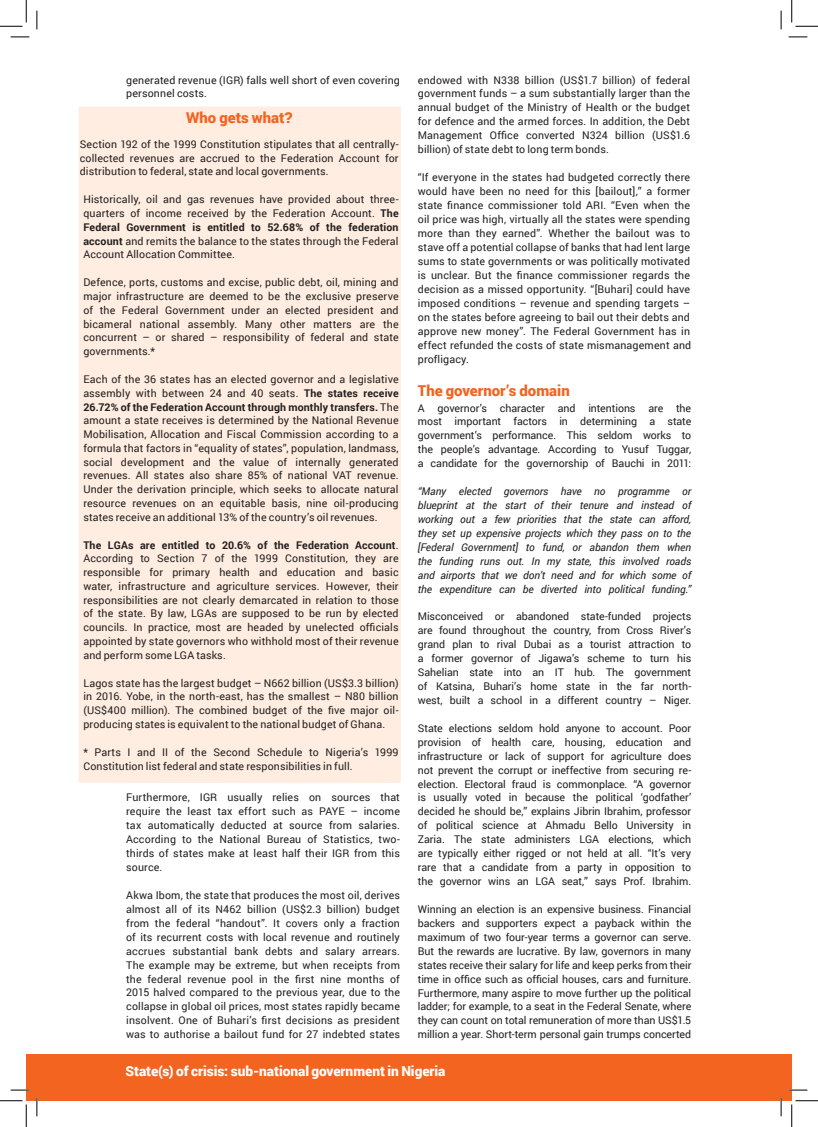
<style>
.page{position:relative;width:818px;height:1127px;background:#fff}
.page>*{position:absolute;margin:0;border:0;box-sizing:border-box;transform-origin:0 0}
.Body_Header_13_15_Or{font:900 15px "Roboto";letter-spacing:.005em;color:#f36421}
.Body_Copy_9_10_5_Bla{font:900 15px "Roboto";color:#f36421}
.t1{font:900 13.75px "Roboto";letter-spacing:-.005em;color:#fff}
.Body_Copy_9_10_5_Bla-2{font:10.62px/13.9px "Roboto";letter-spacing:.01em;color:#231f20;text-align:justify}
.Body_Copy_9_10_5_Bla-3{font:italic 10.62px/13.9px "Roboto";letter-spacing:-.005em;color:#231f20;text-align:justify}
.s1{font-weight:700}
</style>
<div class="page">
<div style="left:26px;top:1054px;width:755px;height:46px;background:#f36421"></div>
<div style="left:781px;top:1054px;width:11px;height:46px;background:#f36421"></div>
<div style="left:78px;top:106px;width:323px;height:677px;background:#feede0"></div>
<svg style="left:11px;top:36px;width:18px;height:2px"></svg>
<svg style="left:788px;top:36px;width:19px;height:2px"></svg>
<svg style="left:11px;top:1089px;width:18px;height:1px"></svg>
<svg style="left:788px;top:1089px;width:19px;height:1px"></svg>
<svg style="left:36px;top:11px;width:2px;height:18px"></svg>
<svg style="left:36px;top:1097px;width:2px;height:18px"></svg>
<svg style="left:780px;top:11px;width:2px;height:18px"></svg>
<svg style="left:780px;top:1097px;width:2px;height:18px"></svg>
<svg style="left:0;top:0;width:27px;height:27px"></svg>
<svg style="left:0;top:1100px;width:27px;height:26px"></svg>
<svg style="left:791px;top:0;width:27px;height:27px"></svg>
<svg style="left:791px;top:1100px;width:27px;height:26px"></svg>
<p class="Body_Copy_9_10_5_Bla-2" style="left:418px;top:72px;width:274px">endowed with N338 billion (US$1.7 billion) of federal government funds – a sum substantially larger than the annual budget of the Ministry of Health or the budget for defence and the armed forces. In addition, the Debt Management Office converted N324 billion (US$1.6 billion) of state debt to long term bonds.</p>
<p class="Body_Copy_9_10_5_Bla-2" style="left:418px;top:170px;width:275px">“If everyone in the states had budgeted correctly there would have been no need for this [bailout],” a former state finance commissioner told ARI. “Even when the oil price was high, virtually all the states were spending more than they earned”. Whether the bailout was to stave off a potential collapse of banks that had lent large sums to state governments or was politically motivated is unclear. But the finance commissioner regards the decision as a missed opportunity. “[Buhari] could have imposed conditions – revenue and spending targets – on the states before agreeing to bail out their debts and approve new money”. The Federal Government has in effect refunded the costs of state mismanagement and profligacy.</p>
<p class="Body_Header_13_15_Or" style="left:418px;top:380px;width:153px">The governor’s domain</p>
<p class="Body_Copy_9_10_5_Bla-2" style="left:418px;top:400px;width:275px">A governor’s character and intentions are the most important factors in determining a state government’s performance. This seldom works to the people’s advantage. According to Yusuf Tuggar, a candidate for the governorship of Bauchi in 2011:</p>
<p class="Body_Copy_9_10_5_Bla-3" style="left:418px;top:484px;width:275px">“Many elected governors have no programme or blueprint at the start of their tenure and instead of working out a few priorities that the state can afford, they set up expensive projects which they pass on to the [Federal Government] to fund, or abandon them when the funding runs out. In my state, this involved roads and airports that we don’t need and for which some of the expenditure can be diverted into political funding.”</p>
<p class="Body_Copy_9_10_5_Bla-2" style="left:418px;top:609px;width:275px">Misconceived or abandoned state-funded projects are found throughout the country, from Cross River’s grand plan to rival Dubai as a tourist attraction to a former governor of Jigawa’s scheme to turn his Sahelian state into an IT hub. The government of Katsina, Buhari’s home state in the far north&shy;west, built a school in a different country – Niger.</p>
<p class="Body_Copy_9_10_5_Bla-2" style="left:418px;top:720px;width:275px">State elections seldom hold anyone to account. Poor provision of health care, housing, education and infrastructure or lack of support for agriculture does not prevent the corrupt or ineffective from securing re&shy;election. Electoral fraud is commonplace. “A governor is usually voted in because the political ‘godfather’ decided he should be,” explains Jibrin Ibrahim, professor of political science at Ahmadu Bello University in Zaria. The state administers LGA elections, which are typically either rigged or not held at all. “It’s very rare that a candidate from a party in opposition to the governor wins an LGA seat,” says Prof. Ibrahim.</p>
<p class="Body_Copy_9_10_5_Bla-2" style="left:418px;top:901px;width:275px">Winning an election is an expensive business. Financial backers and supporters expect a payback within the maximum of two four-year terms a governor can serve.<br>But the rewards are lucrative. By law, governors in many states receive their salary for life and keep perks from their time in office such as official houses, cars and furniture.<br>Furthermore, many aspire to move further up the political ladder; for example, to a seat in the Federal Senate, where they can count on total remuneration of more than US$1.5 million a year. Short-term personal gain trumps concerted</p>
<p class="t1" style="left:125px;top:1060px;width:322px">State(s) of crisis: sub-national government in Nigeria</p>
<p class="Body_Copy_9_10_5_Bla-2" style="left:126px;top:72px;width:275px">generated revenue (IGR) falls well short of even covering personnel costs.</p>
<p class="Body_Copy_9_10_5_Bla" style="left:186px;top:107px;width:108px">Who gets what?</p>
<p class="Body_Copy_9_10_5_Bla-2" style="left:80px;top:137px;width:320px">Section 192 of the 1999 Constitution stipulates that all centrally&shy;collected revenues are accrued to the Federation Account for distribution to federal, state and local governments.</p>
<p class="Body_Copy_9_10_5_Bla-2" style="left:83px;top:192px;width:317px">Historically, oil and gas revenues have provided about three&shy;quarters of income received by the Federation Account. <span class="s1">The Federal Government is entitled to 52.68% of the federation account</span> and remits the balance to the states through the Federal Account Allocation Committee.</p>
<p class="Body_Copy_9_10_5_Bla-2" style="left:83px;top:275px;width:317px">Defence, ports, customs and excise, public debt, oil, mining and major infrastructure are deemed to be the exclusive preserve of the Federal Government under an elected president and bicameral national assembly. Many other matters are the concurrent – or shared – responsibility of federal and state governments.*</p>
<p class="Body_Copy_9_10_5_Bla-2" style="left:83px;top:372px;width:317px">Each of the 36 states has an elected governor and a legislative assembly with between 24 and 40 seats. <span class="s1">The states receive 26.72% of the Federation Account through monthly transfers.</span> The amount a state receives is determined by the National Revenue Mobilisation, Allocation and Fiscal Commission according to a formula that factors in “equality of states”, population, landmass, social development and the value of internally generated revenues. All states also share 85% of national VAT revenue.<br>Under the derivation principle, which seeks to allocate natural resource revenues on an equitable basis, nine oil-producing states receive an additional 13% of the country’s oil revenues.</p>
<p class="Body_Copy_9_10_5_Bla-2" style="left:83px;top:537px;width:317px"><span class="s1">The LGAs are entitled to 20.6% of the Federation Account</span>.<br>According to Section 7 of the 1999 Constitution, they are responsible for primary health and education and basic water, infrastructure and agriculture services. However, their responsibilities are not clearly demarcated in relation to those of the state. By law, LGAs are supposed to be run by elected councils. In practice, most are headed by unelected officials appointed by state governors who withhold most of their revenue and perform some LGA tasks.</p>
<p class="Body_Copy_9_10_5_Bla-2" style="left:83px;top:675px;width:317px">Lagos state has the largest budget – N662 billion (US$3.3 billion) in 2016. Yobe, in the north-east, has the smallest – N80 billion (US$400 million). The combined budget of the five major oil&shy;producing states is equivalent to the national budget of Ghana.</p>
<p class="Body_Copy_9_10_5_Bla-2" style="left:83px;top:744px;width:317px">* Parts I and II of the Second Schedule to Nigeria’s 1999<br>Constitution list federal and state responsibilities in full.</p>
<p class="Body_Copy_9_10_5_Bla-2" style="left:126px;top:789px;width:275px">Furthermore, IGR usually relies on sources that require the least tax effort such as PAYE – income tax automatically deducted at source from salaries.<br>According to the National Bureau of Statistics, two&shy;thirds of states make at least half their IGR from this source.</p>
<p class="Body_Copy_9_10_5_Bla-2" style="left:126px;top:887px;width:275px">Akwa Ibom, the state that produces the most oil, derives almost all of its N462 billion (US$2.3 billion) budget from the federal “handout”. It covers only a fraction of its recurrent costs with local revenue and routinely accrues substantial bank debts and salary arrears.<br>The example may be extreme, but when receipts from the federal revenue pool in the first nine months of 2015 halved compared to the previous year, due to the collapse in global oil prices, most states rapidly became insolvent. One of Buhari’s first decisions as president was to authorise a bailout fund for 27 indebted states</p>
</div>
